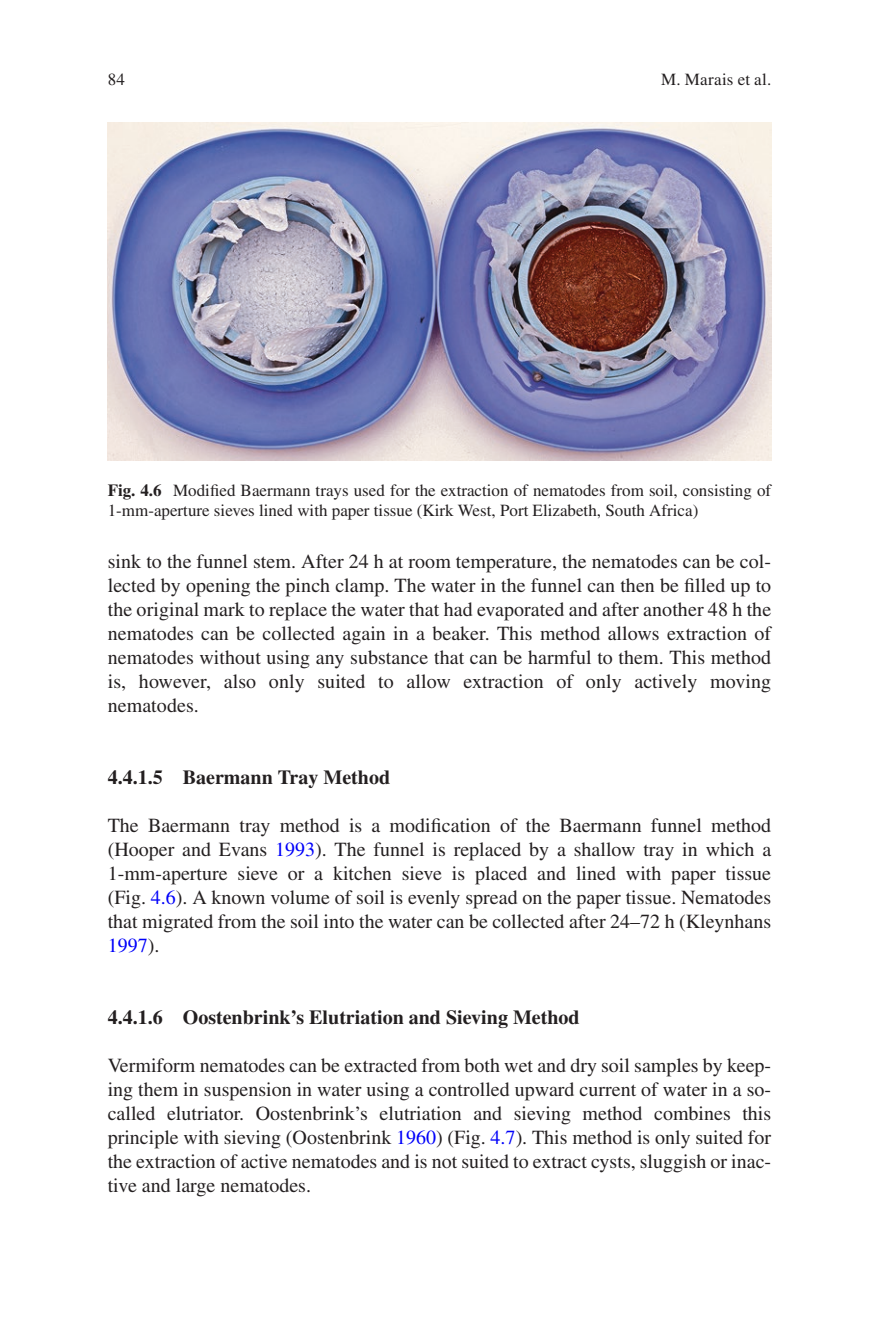
<style>
.page{position:relative;width:879px;height:1333px;background:#fff}
.page>*{position:absolute;margin:0;border:0;box-sizing:border-box;transform-origin:0 0}
.t1{font:20px/24px "Rbmkvv Times";color:#231f20;text-align:justify}
.t2{font:700 20px "Lgkbwm Times";color:#231f20}
.t3{font:17px/20px "Rbmkvv Times";color:#231f20}
.t4{font:17px "Dbsrgy Times";letter-spacing:.01em;color:#231f20}
.s1{font-family:"Lgkbwm Times";font-weight:700}
.s2{color:#0000fa}
</style>
<div class="page">
<img style="left:108px;top:122px;width:663px;height:338px">
<p class="t3" style="left:108px;top:69px;width:19px">84</p>
<p class="t4" style="left:661px;top:70px;width:111px">M. Marais et al.</p>
<p class="t3" style="left:108px;top:480px;width:665px"><span class="s1">Fig. 4.6</span> Modified Baermann trays used for the extraction of nematodes from soil, consisting of<br>1-mm-aperture sieves lined with paper tissue (Kirk West, Port Elizabeth, South Africa)</p>
<p class="t1" style="left:108px;top:549px;width:665px">sink to the funnel stem. After 24 h at room temperature, the nematodes can be col&shy;lected by opening the pinch clamp. The water in the funnel can then be filled up to the original mark to replace the water that had evaporated and after another 48 h the nematodes can be collected again in a beaker. This method allows extraction of nematodes without using any substance that can be harmful to them. This method is, however, also only suited to allow extraction of only actively moving nematodes.</p>
<p class="t2" style="left:108px;top:765px;width:284px">4.4.1.5 Baermann Tray Method</p>
<p class="t1" style="left:108px;top:813px;width:665px">The Baermann tray method is a modification of the Baermann funnel method (Hooper and Evans <span class="s2">1993</span>). The funnel is replaced by a shallow tray in which a 1-mm-aperture sieve or a kitchen sieve is placed and lined with paper tissue (Fig. <span class="s2">4.6</span>). A known volume of soil is evenly spread on the paper tissue. Nematodes that migrated from the soil into the water can be collected after 24–72 h (Kleynhans <span class="s2">1997</span>).</p>
<p class="t2" style="left:108px;top:1005px;width:473px">4.4.1.6 Oostenbrink’s Elutriation and Sieving Method</p>
<p class="t1" style="left:108px;top:1053px;width:665px">Vermiform nematodes can be extracted from both wet and dry soil samples by keep&shy;ing them in suspension in water using a controlled upward current of water in a so&shy;called elutriator. Oostenbrink’s elutriation and sieving method combines this principle with sieving (Oostenbrink <span class="s2">1960</span>) (Fig. <span class="s2">4.7</span>). This method is only suited for the extraction of active nematodes and is not suited to extract cysts, sluggish or inac&shy;tive and large nematodes.</p>
</div>
